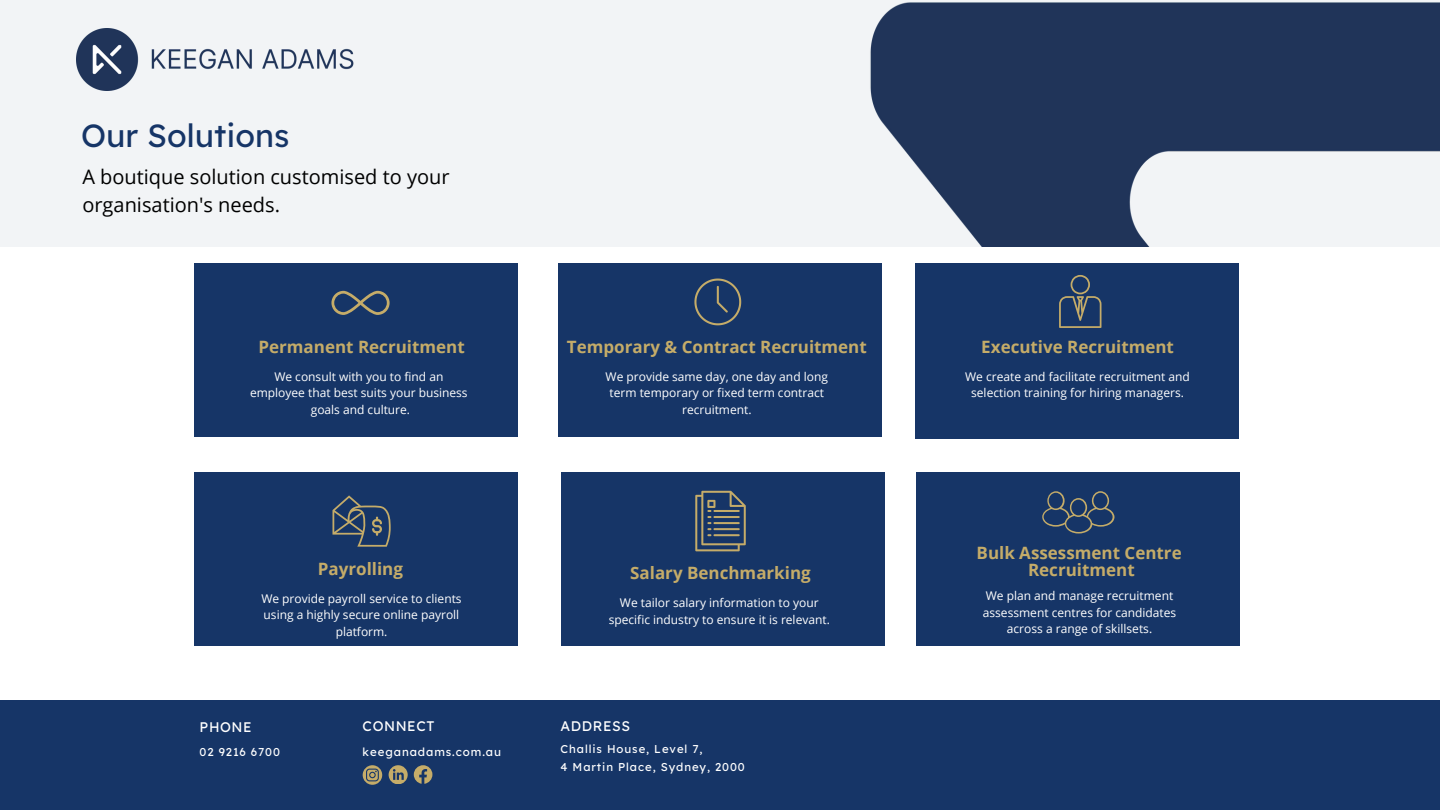
<style>
.page{position:relative;width:1440px;height:810px;background:#fff}
.page>*{position:absolute;margin:0;border:0;box-sizing:border-box;transform-origin:0 0}
.t1{font:32px "Lexend Deca";color:#163567}
.t2{font:20px/27.8px "Open Sans";color:#000}
.t3{font:700 17px "Open Sans";color:#c5ac69}
.t4{font:13.9px "Lexend Deca";letter-spacing:.04em;color:#fff}
.t5{font:12px/16.5px "Open Sans";color:#fff;text-align:center}
.t6{font:11.5px "Lexend Deca";letter-spacing:.08em;color:#fff}
.t7{font:11.4px "Lexend Deca";letter-spacing:.08em;color:#fff}
</style>
<div class="page">
<div style="left:558px;top:263px;width:324px;height:174px;background:#163567"></div>
<div style="left:194px;top:263px;width:324px;height:174px;background:#163567"></div>
<div style="left:915px;top:263px;width:324px;height:176px;background:#163567"></div>
<div style="left:561px;top:472px;width:324px;height:174px;background:#163567"></div>
<div style="left:916px;top:472px;width:324px;height:174px;background:#163567"></div>
<svg style="left:331px;top:291px;width:59px;height:24px"></svg>
<svg style="left:694px;top:279px;width:47px;height:46px"></svg>
<svg style="left:1059px;top:275px;width:43px;height:53px"></svg>
<div style="left:194px;top:472px;width:324px;height:174px;background:#163567"></div>
<svg style="left:332px;top:495px;width:59px;height:52px"></svg>
<svg style="left:695px;top:491px;width:51px;height:60px"></svg>
<svg style="left:1042px;top:491px;width:73px;height:42px"></svg>
<div style="left:0;top:700px;width:1440px;height:110px;background:#163567"></div>
<svg style="left:414px;top:765px;width:18px;height:19px"></svg>
<svg style="left:389px;top:765px;width:18px;height:19px"></svg>
<svg style="left:363px;top:765px;width:19px;height:20px"></svg>
<div style="left:0;top:0;width:1440px;height:247px;background:#f2f4f6"></div>
<img style="left:76px;top:29px;width:278px;height:61px">
<img style="left:870px;top:2px;width:570px;height:245px">
<p class="t1" style="left:81px;top:115px;width:210px">Our Solutions</p>
<p class="t2" style="left:82px;top:163px;width:369px">A boutique solution customised to your organisation's needs.</p>
<p class="t3" style="left:258px;top:335px;width:208px">Permanent Recruitment</p>
<p class="t5" style="left:274px;top:368px;width:171px">We consult with you to find an</p>
<p class="t5" style="left:250px;top:384px;width:219px">employee that best suits your business</p>
<p class="t5" style="left:311px;top:401px;width:101px">goals and culture.</p>
<p class="t3" style="left:318px;top:557px;width:87px">Payrolling</p>
<p class="t5" style="left:261px;top:590px;width:202px">We provide payroll service to clients using a highly secure online payroll platform.</p>
<p class="t3" style="left:567px;top:335px;width:301px">Temporary &amp; Contract Recruitment</p>
<p class="t5" style="left:606px;top:368px;width:224px">We provide same day, one day and long term temporary or fixed term contract recruitment.</p>
<p class="t3" style="left:630px;top:561px;width:182px">Salary Benchmarking</p>
<p class="t5" style="left:609px;top:594px;width:223px">We tailor salary information to your specific industry to ensure it is relevant.</p>
<p class="t4" style="left:200px;top:718px;width:54px">PHONE</p>
<p class="t4" style="left:561px;top:717px;width:71px">ADDRESS</p>
<p class="t6" style="left:363px;top:745px;width:140px">keeganadams.com.au</p>
<p class="t4" style="left:363px;top:717px;width:73px">CONNECT</p>
<p class="t7" style="left:561px;top:742px;width:143px">Challis House, Level 7,</p>
<p class="t7" style="left:561px;top:760px;width:186px">4 Martin Place, Sydney, 2000</p>
<p class="t7" style="left:200px;top:744px;width:82px">02 9216 6700</p>
<p class="t3" style="left:981px;top:335px;width:194px">Executive Recruitment</p>
<p class="t5" style="left:965px;top:368px;width:226px">We create and facilitate recruitment and selection training for hiring managers.</p>
<p class="t3" style="left:977px;top:541px;width:207px">Bulk Assessment Centre</p>
<p class="t3" style="left:1028px;top:558px;width:108px">Recruitment</p>
<p class="t5" style="left:983px;top:588px;width:195px">We plan and manage recruitment assessment centres for candidates across a range of skillsets.</p>
</div>
